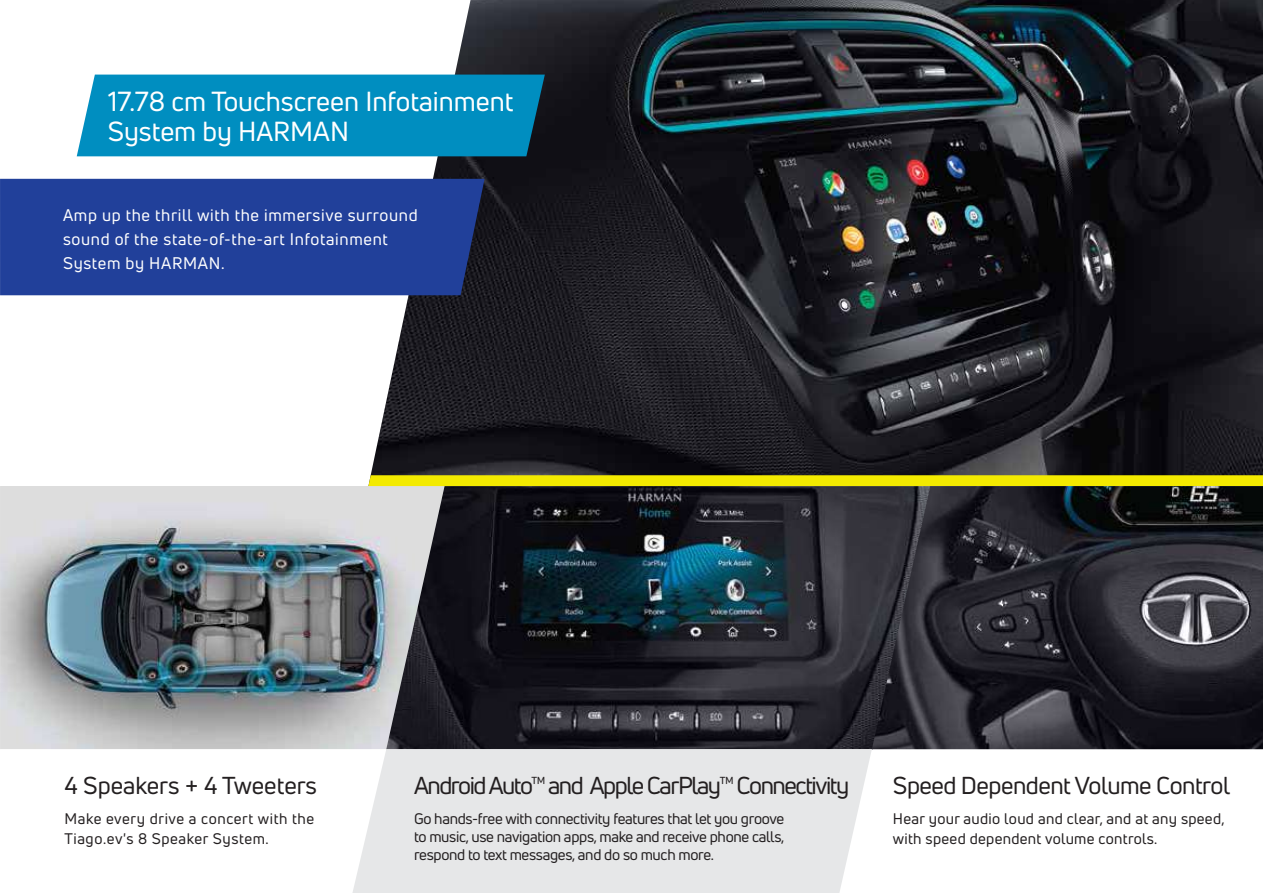
<style>
.page{position:relative;width:1263px;height:893px;background:#fff}
.page>*{position:absolute;margin:0;border:0;box-sizing:border-box;transform-origin:0 0}
.t1{font:27px/30px "Uni Neue";color:#fff}
.t2{font:24px "Uni Neue";letter-spacing:-.06em;color:#231f20}
.t3{font:24px "Uni Neue";letter-spacing:-.035em;color:#231f20}
.t4{font:24px "Uni Neue";color:#231f20}
.t5{font:16.5px/24px "Uni Neue";letter-spacing:.04em;color:#fff}
.t6{font:15px/18px "Uni Neue";letter-spacing:.02em;color:#231f20}
.t7{font:15px/20.1px "Uni Neue";letter-spacing:.04em;color:#231f20}
</style>
<div class="page">
<img style="left:368px;top:0;width:895px;height:475px">
<div style="left:77px;top:75px;width:468px;height:81px;background:#008ec0"></div>
<div style="left:0;top:179px;width:485px;height:116px;background:#21409a"></div>
<img style="left:0;top:486px;width:386px;height:263px">
<img style="left:386px;top:486px;width:486px;height:263px">
<div style="left:352px;top:749px;width:520px;height:144px;background:#e6e7e8"></div>
<svg style="left:368px;top:475px;width:895px;height:11px;background:#eee501"></svg>
<img style="left:872px;top:486px;width:391px;height:263px">
<h1 class="t1" style="left:108px;top:86px;width:407px">17.78 cm Touchscreen Infotainment<br>System by HARMAN</h1>
<p class="t5" style="left:63px;top:203px;width:356px">Amp up the thrill with the immersive surround sound of the state-of-the-art Infotainment<br>System by HARMAN.</p>
<h2 class="t4" style="left:64px;top:770px;width:254px">4 Speakers + 4 Tweeters</h2>
<p class="t7" style="left:64px;top:808px;width:251px">Make every drive a concert with the<br>Tiago.ev's 8 Speaker System.</p>
<h2 class="t2" style="left:414px;top:770px;width:437px">Android Auto™ and Apple CarPlay™ Connectivity</h2>
<p class="t6" style="left:414px;top:809px;width:372px;text-align:justify">Go hands-free with connectivity features that let you groove to music, use navigation apps, make and receive phone calls, respond to text messages, and do so much more.</p>
<h2 class="t3" style="left:893px;top:770px;width:339px">Speed Dependent Volume Control</h2>
<p class="t6" style="left:893px;top:808px;width:333px;line-height:20.1px">Hear your audio loud and clear, and at any speed, with speed dependent volume controls.</p>
</div>
